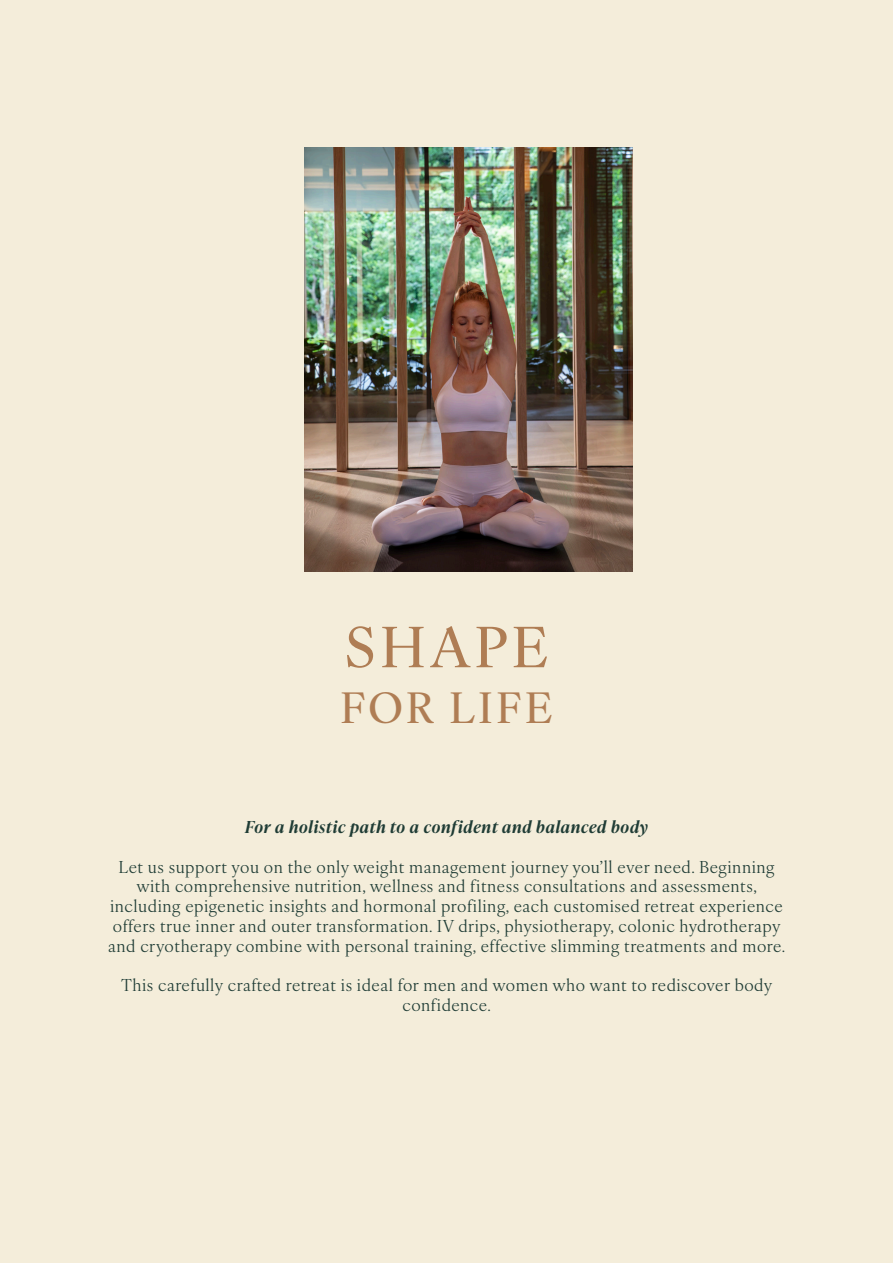
<style>
.page{position:relative;width:893px;height:1263px;background:#f4edda}
.page>*{position:absolute;margin:0;border:0;box-sizing:border-box;transform-origin:0 0}
.t1{font:500 55.5px "Ivy Ora Text";letter-spacing:.075em;color:#af7d54}
.t2{font:500 42px "Ivy Ora Text";letter-spacing:.075em;color:#af7d54}
.t3{font:16.5px/19.8px "Ivy Ora Text";letter-spacing:.03em;color:#1f3c35;text-align:center}
.t4{font:italic 600 16.5px "Ivy Presto Headline";letter-spacing:.05em;color:#1f3c35}
</style>
<div class="page">
<img style="left:304px;top:147px;width:328px;height:424px">
<p class="t1" style="left:345px;top:603px;width:205px">SHAPE</p>
<p class="t2" style="left:340px;top:674px;width:214px">FOR LIFE</p>
<p class="t4" style="left:245px;top:815px;width:404px">For a holistic path to a confident and balanced body</p>
<p class="t3" style="left:118px;top:856px;width:658px">Let us support you on the only weight management journey you’ll ever need. Beginning with comprehensive nutrition, wellness and fitness consultations and assessments,</p>
<p class="t3" style="left:108px;top:895px;width:678px;text-align:left">including epigenetic insights and hormonal profiling, each customised retreat experience offers true inner and outer transformation. IV drips, physiotherapy, colonic hydrotherapy and cryotherapy combine with personal training, effective slimming treatments and more.</p>
<p class="t3" style="left:121px;top:974px;width:653px">This carefully crafted retreat is ideal for men and women who want to rediscover body confidence.</p>
</div>
